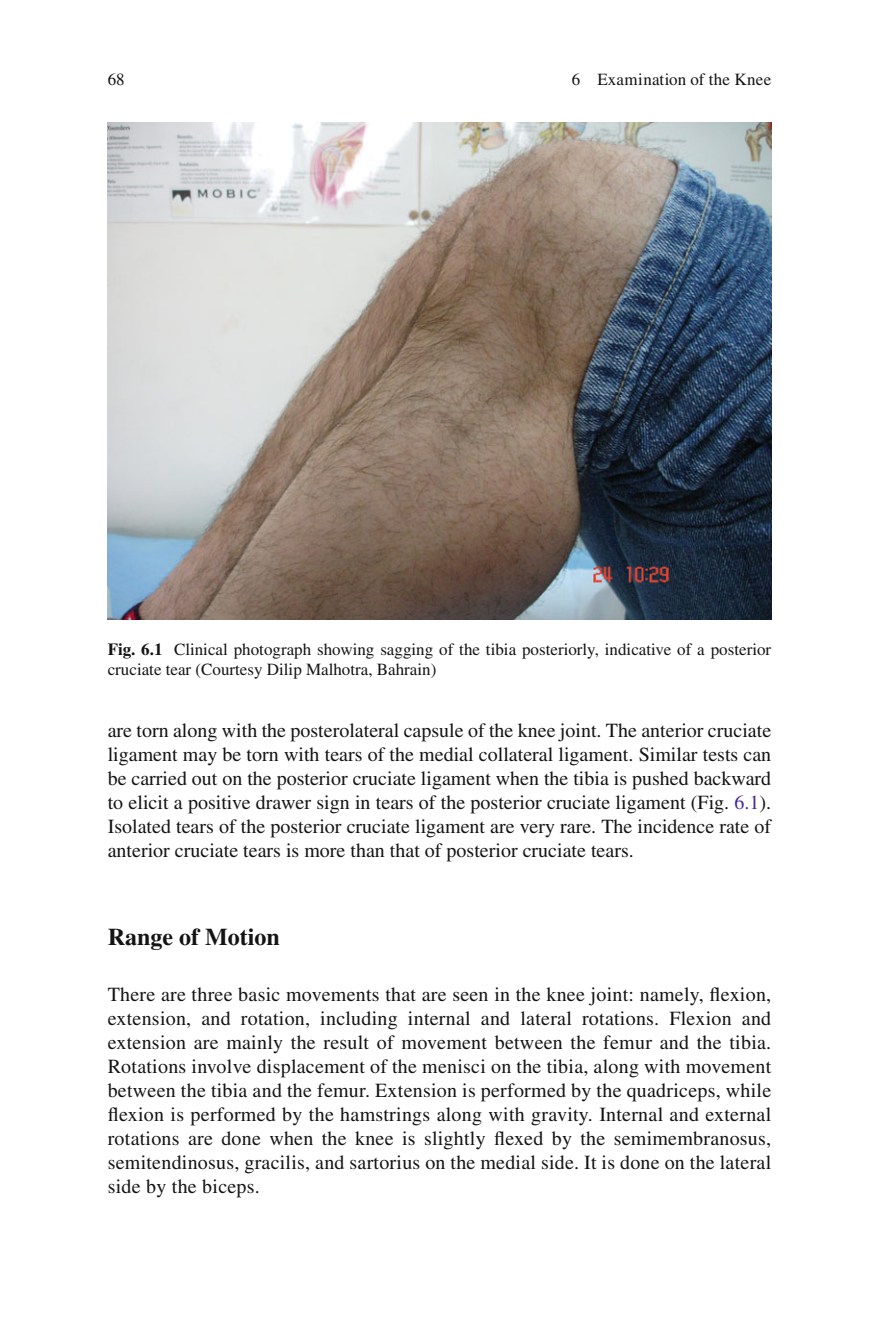
<style>
.page{position:relative;width:879px;height:1333px;background:#fff}
.page>*{position:absolute;margin:0;border:0;box-sizing:border-box;transform-origin:0 0}
.t1{font:700 24px "Times";color:#131413}
.t2{font:20px/24px "Times";letter-spacing:.005em;color:#131413;text-align:justify}
.t3{font:17px/20px "Times";color:#131413}
.s1{font-weight:700}
.s2{color:#48279a}
</style>
<div class="page">
<img style="left:108px;top:122px;width:663px;height:498px">
<p class="t3" style="left:108px;top:71px;width:19px">68</p>
<p class="t3" style="left:572px;top:71px;width:201px">6 Examination of the Knee</p>
<p class="t3" style="left:108px;top:641px;width:665px"><span class="s1">Fig. 6.1</span> Clinical photograph showing sagging of the tibia posteriorly, indicative of a posterior cruciate tear (Courtesy Dilip Malhotra, Bahrain)</p>
<p class="t2" style="left:108px;top:720px;width:665px">are torn along with the posterolateral capsule of the knee joint. The anterior cruciate ligament may be torn with tears of the medial collateral ligament. Similar tests can be carried out on the posterior cruciate ligament when the tibia is pushed backward to elicit a positive drawer sign in tears of the posterior cruciate ligament (Fig . <span class="s2">6.1</span> ).<br>Isolated tears of the posterior cruciate ligament are very rare. The incidence rate of anterior cruciate tears is more than that of posterior cruciate tears.</p>
<p class="t1" style="left:108px;top:928px;width:173px">Range of Motion</p>
<p class="t2" style="left:108px;top:984px;width:665px">There are three basic movements that are seen in the knee joint: namely, flexion, extension, and rotation, including internal and lateral rotations. Flexion and extension are mainly the result of movement between the femur and the tibia.<br>Rotations involve displacement of the menisci on the tibia, along with movement between the tibia and the femur. Extension is performed by the quadriceps, while flexion is performed by the hamstrings along with gravity. Internal and external rotations are done when the knee is slightly flexed by the semimembranosus, semitendinosus, gracilis, and sartorius on the medial side. It is done on the lateral side by the biceps.</p>
</div>
